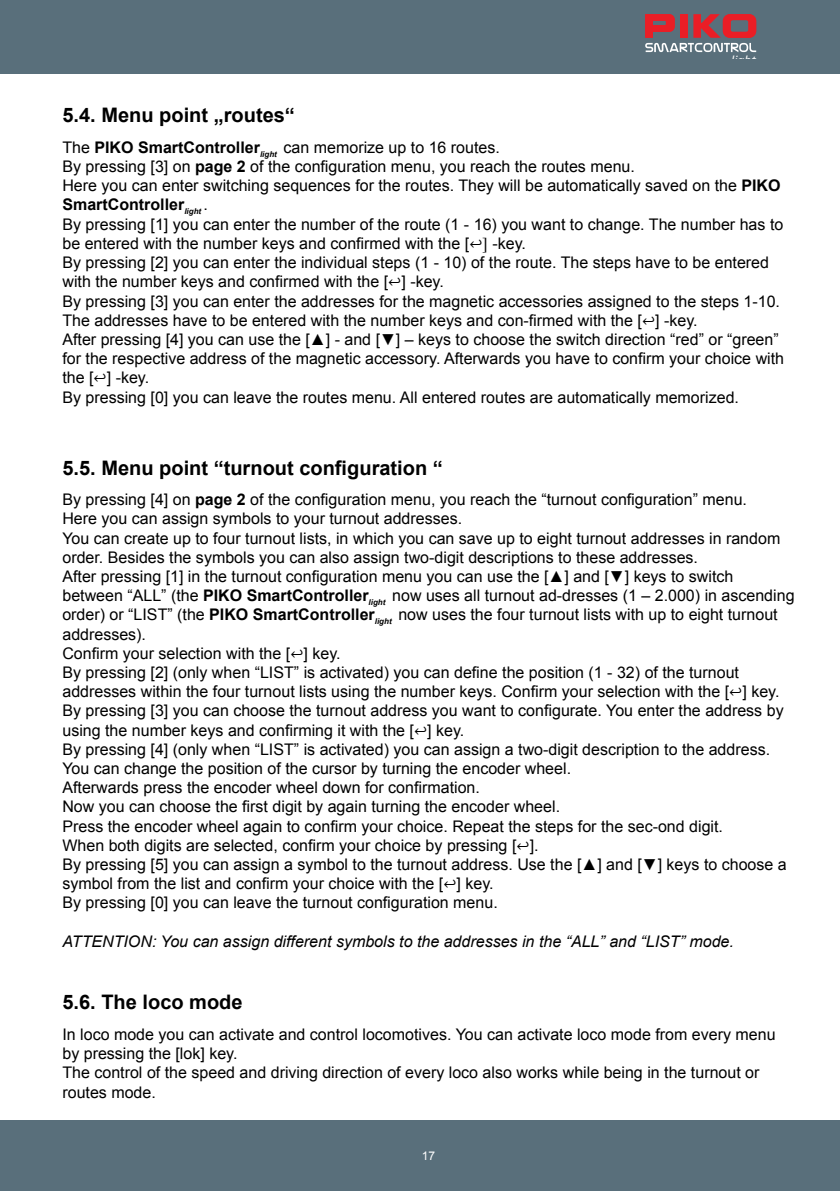
<style>
.page{position:relative;width:840px;height:1191px;background:#fff}
.page>*{position:absolute;margin:0;border:0;box-sizing:border-box;transform-origin:0 0}
.t1{font:700 20px "Arial";color:#000}
.t2{font:16px/19.2px "Arial";color:#000}
.t3{font:italic 16px "Arial";color:#000}
.t4{font:12px "Arial";color:#fff}
.t5{font:italic 11.4px "Frutiger LT Std";color:#fff}
.s1{font-weight:700}
.s2{font-family:"Cambria Math"}
</style>
<div class="page">
<div style="left:0;top:1120px;width:839px;height:71px;background:#596f7b"></div>
<div style="left:0;top:0;width:839px;height:74px;background:#596f7b"></div>
<svg style="left:645px;top:14px;width:110px;height:38px"></svg>
<p class="t5" style="left:730px;top:53px;width:26px">light</p>
<p class="t1" style="left:62px;top:102px;width:234px">5.4. Menu point „routes“</p>
<p class="t2" style="left:62px;top:138px;width:722px">The <span class="s1">PIKO SmartController</span><sub>light</sub> can memorize up to 16 routes.<br>By pressing [3] on <span class="s1">page 2</span> of the configuration menu, you reach the routes menu.<br>Here you can enter switching sequences for the routes. They will be automatically saved on the <span class="s1">PIKO SmartController</span><sub>light</sub> .<br>By pressing [1] you can enter the number of the route (1 - 16) you want to change. The number has to be entered with the number keys and confirmed with the [<span class="s2">↩]</span> -key.<br>By pressing [2] you can enter the individual steps (1 - 10) of the route. The steps have to be entered with the number keys and confirmed with the [<span class="s2">↩</span>] -key.<br>By pressing [3] you can enter the addresses for the magnetic accessories assigned to the steps 1-10.<br>The addresses have to be entered with the number keys and con-firmed with the [<span class="s2">↩</span>] -key.<br>After pressing [4] you can use the [▲] - and [▼] – keys to choose the switch direction “red” or “green” for the respective address of the magnetic accessory. Afterwards you have to confirm your choice with the [<span class="s2">↩</span>] -key.<br>By pressing [0] you can leave the routes menu. All entered routes are automatically memorized.</p>
<p class="t1" style="left:62px;top:454px;width:382px">5.5. Menu point “turnout configuration “</p>
<p class="t2" style="left:62px;top:490px;width:733px">By pressing [4] on <span class="s1">page 2</span> of the configuration menu, you reach the “turnout configuration” menu.<br>Here you can assign symbols to your turnout addresses.<br>You can create up to four turnout lists, in which you can save up to eight turnout addresses in random order. Besides the symbols you can also assign two-digit descriptions to these addresses.<br>After pressing [1] in the turnout configuration menu you can use the [▲] and [▼] keys to switch between “ALL” (the <span class="s1">PIKO SmartController</span><sub>light</sub> now uses all turnout ad-dresses (1 – 2.000) in ascending order) or “LIST” (the <span class="s1">PIKO SmartController</span><sub>light</sub> now uses the four turnout lists with up to eight turnout addresses).<br>Confirm your selection with the [<span class="s2">↩</span>] key.<br>By pressing [2] (only when “LIST” is activated) you can define the position (1 - 32) of the turnout addresses within the four turnout lists using the number keys. Confirm your selection with the [<span class="s2">↩</span>] key.<br>By pressing [3] you can choose the turnout address you want to configurate. You enter the address by using the number keys and confirming it with the [<span class="s2">↩</span>] key.<br>By pressing [4] (only when “LIST” is activated) you can assign a two-digit description to the address.<br>You can change the position of the cursor by turning the encoder wheel.<br>Afterwards press the encoder wheel down for confirmation.<br>Now you can choose the first digit by again turning the encoder wheel.<br>Press the encoder wheel again to confirm your choice. Repeat the steps for the sec-ond digit.<br>When both digits are selected, confirm your choice by pressing [<span class="s2">↩</span>].<br>By pressing [5] you can assign a symbol to the turnout address. Use the [▲] and [▼] keys to choose a symbol from the list and confirm your choice with the [<span class="s2">↩</span>] key.<br>By pressing [0] you can leave the turnout configuration menu.</p>
<p class="t3" style="left:62px;top:931px;width:672px">ATTENTION: You can assign different symbols to the addresses in the “ALL” and “LIST” mode.</p>
<p class="t1" style="left:62px;top:989px;width:182px">5.6. The loco mode</p>
<p class="t2" style="left:62px;top:1024px;width:714px">In loco mode you can activate and control locomotives. You can activate loco mode from every menu by pressing the [lok] key.<br>The control of the speed and driving direction of every loco also works while being in the turnout or routes mode.</p>
<p class="t4" style="left:421px;top:1147px;width:15px">17</p>
</div>
